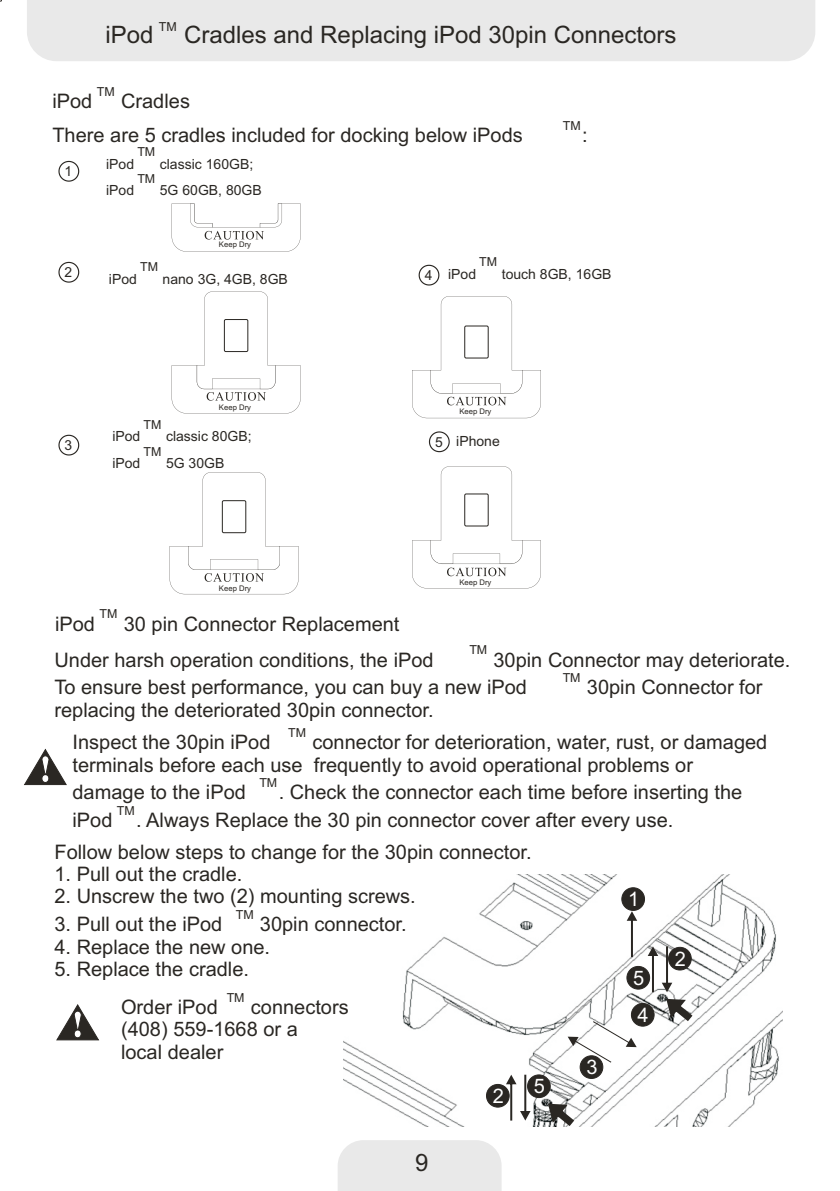
<style>
.page{position:relative;width:840px;height:1191px;background:#fff}
.page>*{position:absolute;margin:0;border:0;box-sizing:border-box;transform-origin:0 0}
.t1{font:24px "Arial";color:#2a2723}
.t2{font:20px/22.4px "Arial";color:#2a2723}
.t3{font:20px "Arial";color:#fff}
.t4{font:14px "Arial";color:#2a2723}
.t5{font:13.8px "Arial";color:#2a2723}
.t6{font:12.4px "Arial";color:#2a2723}
.t7{font:7.8px "Arial";color:#2a2723}
</style>
<div class="page">
<div style="left:338px;top:1140px;width:163px;height:51px;background:#e9e9e9"></div>
<div style="left:27px;top:0;width:788px;height:61px;background:#e9e9e9"></div>
<img style="left:343px;top:874px;width:439px;height:252px">
<svg style="left:626px;top:911px;width:11px;height:46px"></svg>
<div style="left:621px;top:887px;width:24px;height:24px;background:#2a2723;border:1px solid #2a2723;border-radius:50%"></div>
<div style="left:486px;top:1084px;width:23px;height:23px;background:#2a2723;border:1px solid #2a2723;border-radius:50%"></div>
<div style="left:579px;top:1055px;width:24px;height:24px;background:#2a2723;border:1px solid #2a2723;border-radius:50%"></div>
<div style="left:631px;top:1003px;width:23px;height:23px;background:#2a2723;border:1px solid #2a2723;border-radius:50%"></div>
<svg style="left:506px;top:1074px;width:24px;height:46px"></svg>
<svg style="left:647px;top:946px;width:47px;height:76px"></svg>
<svg style="left:567px;top:1021px;width:69px;height:41px"></svg>
<div style="left:527px;top:1074px;width:24px;height:24px;background:#2a2723;border:1px solid #2a2723;border-radius:50%"></div>
<div style="left:626px;top:966px;width:24px;height:23px;background:#2a2723;border:1px solid #2a2723;border-radius:50%"></div>
<svg style="left:546px;top:1102px;width:29px;height:25px"></svg>
<svg style="left:172px;top:203px;width:128px;height:49px"></svg>
<svg style="left:58px;top:161px;width:21px;height:21px"></svg>
<svg style="left:172px;top:291px;width:128px;height:122px"></svg>
<div style="left:224px;top:319px;width:24px;height:32px;background:#fff"></div>
<div style="left:224px;top:319px;width:24px;height:33px;border:1px solid #2a2723"></div>
<svg style="left:170px;top:472px;width:128px;height:122px"></svg>
<div style="left:222px;top:500px;width:24px;height:33px;background:#fff"></div>
<div style="left:222px;top:500px;width:24px;height:33px;border:1px solid #2a2723"></div>
<svg style="left:412px;top:466px;width:129px;height:122px"></svg>
<div style="left:465px;top:494px;width:23px;height:32px;background:#fff"></div>
<div style="left:464px;top:494px;width:24px;height:32px;border:1px solid #2a2723"></div>
<svg style="left:412px;top:296px;width:129px;height:122px"></svg>
<div style="left:465px;top:326px;width:23px;height:32px;background:#fff"></div>
<div style="left:464px;top:326px;width:24px;height:32px;border:1px solid #2a2723"></div>
<svg style="left:58px;top:262px;width:21px;height:21px"></svg>
<svg style="left:58px;top:435px;width:21px;height:20px"></svg>
<svg style="left:429px;top:431px;width:21px;height:21px"></svg>
<svg style="left:418px;top:265px;width:21px;height:20px"></svg>
<svg style="left:24px;top:749px;width:43px;height:36px"></svg>
<svg style="left:56px;top:1004px;width:43px;height:36px"></svg>
<p class="t6" style="left:159px;top:22px;width:19px">TM</p>
<p class="t1" style="left:105px;top:26px;width:50px">iPod</p>
<p class="t1" style="left:184px;top:26px;width:494px">Cradles and Replacing iPod 30pin Connectors</p>
<p class="t6" style="left:97px;top:87px;width:19px">TM</p>
<p class="t2" style="left:52px;top:92px;width:42px">iPod</p>
<p class="t2" style="left:121px;top:92px;width:70px">Cradles</p>
<p class="t6" style="left:563px;top:121px;width:19px">TM</p>
<p class="t2" style="left:52px;top:126px;width:472px">There are 5 cradles included for docking below iPods</p>
<p class="t2" style="left:582px;top:126px;width:7px">:</p>
<p class="t6" style="left:137px;top:147px;width:19px">TM</p>
<p class="t5" style="left:65px;top:166px;width:9px">1</p>
<p class="t5" style="left:65px;top:267px;width:9px">2</p>
<p class="t4" style="left:106px;top:159px;width:30px">iPod</p>
<p class="t4" style="left:160px;top:159px;width:95px">classic 160GB;</p>
<p class="t6" style="left:137px;top:174px;width:19px">TM</p>
<p class="t4" style="left:106px;top:185px;width:30px">iPod</p>
<p class="t4" style="left:160px;top:185px;width:103px">5G 60GB, 80GB</p>
<p class="t6" style="left:140px;top:262px;width:19px">TM</p>
<p class="t7" style="left:219px;top:242px;width:34px">Keep Dry</p>
<p class="t4" style="left:109px;top:273px;width:30px">iPod</p>
<p class="t4" style="left:163px;top:273px;width:127px">nano 3G, 4GB, 8GB</p>
<p class="t6" style="left:143px;top:420px;width:19px">TM</p>
<p class="t7" style="left:219px;top:404px;width:34px">Keep Dry</p>
<p class="t5" style="left:425px;top:270px;width:9px">4</p>
<p class="t6" style="left:479px;top:257px;width:19px">TM</p>
<p class="t4" style="left:448px;top:268px;width:30px">iPod</p>
<p class="t4" style="left:502px;top:268px;width:111px">touch 8GB, 16GB</p>
<p class="t7" style="left:459px;top:409px;width:34px">Keep Dry</p>
<p class="t4" style="left:112px;top:431px;width:30px">iPod</p>
<p class="t4" style="left:166px;top:431px;width:87px">classic 80GB;</p>
<p class="t6" style="left:143px;top:446px;width:19px">TM</p>
<p class="t4" style="left:112px;top:458px;width:30px">iPod</p>
<p class="t4" style="left:166px;top:458px;width:60px">5G 30GB</p>
<p class="t5" style="left:65px;top:440px;width:9px">3</p>
<p class="t5" style="left:435px;top:437px;width:9px">5</p>
<p class="t4" style="left:456px;top:436px;width:45px">iPhone</p>
<p class="t7" style="left:219px;top:585px;width:34px">Keep Dry</p>
<p class="t6" style="left:100px;top:609px;width:19px">TM</p>
<p class="t2" style="left:55px;top:614px;width:42px">iPod</p>
<p class="t2" style="left:124px;top:614px;width:277px">30 pin Connector Replacement</p>
<p class="t7" style="left:459px;top:579px;width:34px">Keep Dry</p>
<p class="t6" style="left:469px;top:645px;width:19px">TM</p>
<p class="t2" style="left:54px;top:650px;width:381px">Under harsh operation conditions, the iPod</p>
<p class="t2" style="left:493px;top:650px;width:298px">30pin Connector may deteriorate.</p>
<p class="t6" style="left:562px;top:673px;width:19px">TM</p>
<p class="t2" style="left:54px;top:678px;width:474px">To ensure best performance, you can buy a new iPod</p>
<p class="t2" style="left:587px;top:678px;width:177px">30pin Connector for</p>
<p class="t2" style="left:54px;top:700px;width:381px">replacing the deteriorated 30pin connector.</p>
<p class="t6" style="left:288px;top:727px;width:19px">TM</p>
<p class="t2" style="left:72px;top:733px;width:199px">Inspect the 30pin iPod</p>
<p class="t2" style="left:72px;top:733px;width:696px;text-indent:240px">connector for deterioration, water, rust, or damaged terminals before each use frequently to avoid operational problems or</p>
<p class="t6" style="left:259px;top:778px;width:19px">TM</p>
<p class="t2" style="left:72px;top:783px;width:175px">damage to the iPod</p>
<p class="t2" style="left:279px;top:783px;width:465px">. Check the connector each time before inserting the</p>
<p class="t6" style="left:117px;top:806px;width:19px">TM</p>
<p class="t2" style="left:72px;top:811px;width:602px">iPod . Always Replace the 30 pin connector cover after every use.</p>
<p class="t2" style="left:54px;top:842px;width:478px">Follow below steps to change for the 30pin connector.</p>
<p class="t2" style="left:54px;top:864px;width:189px">1. Pull out the cradle.</p>
<p class="t2" style="left:54px;top:887px;width:363px">2. Unscrew the two (2) mounting screws.</p>
<p class="t6" style="left:236px;top:910px;width:19px">TM</p>
<p class="t2" style="left:54px;top:915px;width:169px">3. Pull out the iPod</p>
<p class="t2" style="left:260px;top:915px;width:148px">30pin connector.</p>
<p class="t2" style="left:54px;top:937px;width:217px">4. Replace the new one.</p>
<p class="t2" style="left:54px;top:959px;width:196px">5. Replace the cradle.</p>
<p class="t6" style="left:227px;top:992px;width:19px">TM</p>
<p class="t2" style="left:121px;top:997px;width:98px">Order iPod</p>
<p class="t2" style="left:121px;top:997px;width:229px;text-indent:130px">connectors (408) 559-1668 or a<br>local dealer</p>
<p class="t1" style="left:415px;top:1153px;width:15px">9</p>
<p class="t3" style="left:492px;top:1088px;width:13px">2</p>
<p class="t3" style="left:534px;top:1078px;width:13px">5</p>
<p class="t3" style="left:586px;top:1059px;width:13px">3</p>
<p class="t3" style="left:628px;top:891px;width:13px">1</p>
<p class="t3" style="left:633px;top:970px;width:13px">5</p>
<p class="t3" style="left:637px;top:1007px;width:13px">4</p>
<p class="t3" style="left:674px;top:951px;width:13px">2</p>
</div>
